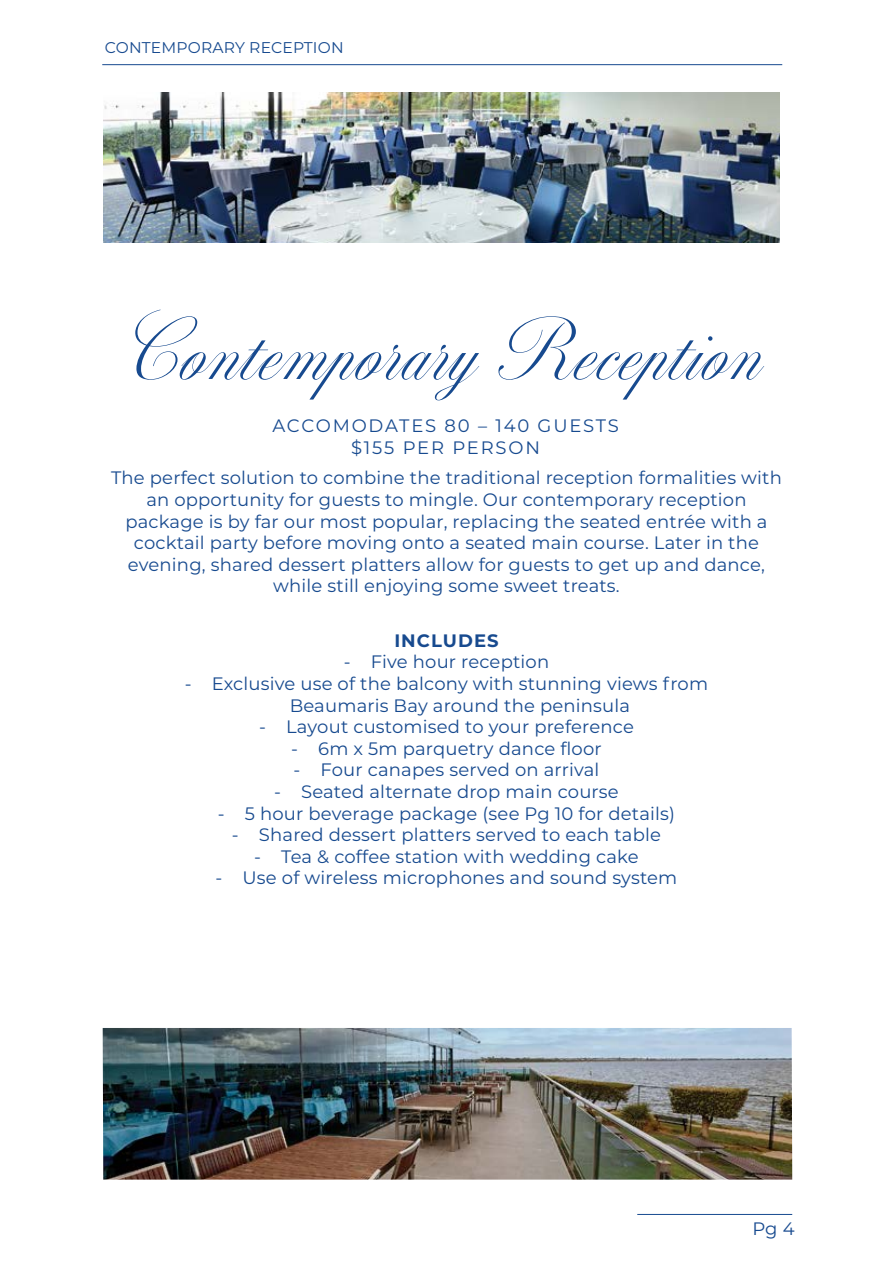
<style>
.page{position:relative;width:893px;height:1263px;background:#fff}
.page>*{position:absolute;margin:0;border:0;box-sizing:border-box;transform-origin:0 0}
.t1{font:82.5px "Altesse Std Regular 64 pt";color:#174a8f}
.t2{font:18px/21.6px "Montserrat";letter-spacing:.01em;color:#174a8f;text-align:center}
.t3{font:18px/21.6px "Montserrat";letter-spacing:.1em;color:#174a8f;text-align:center}
.t4{font:700 18px "Montserrat";letter-spacing:.06em;color:#174a8f}
.t5{font:15.6px "Montserrat";letter-spacing:.01em;color:#174a8f}
</style>
<div class="page">
<hr style="left:637px;top:1214px;width:155px;height:1px;background:#174a8f">
<hr style="left:102px;top:64px;width:680px;height:1px;background:#174a8f">
<img style="left:103px;top:93px;width:676px;height:149px">
<img style="left:103px;top:1028px;width:689px;height:151px">
<p class="t5" style="left:105px;top:37px;width:240px">CONTEMPORARY RECEPTION</p>
<h1 class="t1" style="left:129px;top:300px;width:636px">Contemporary Reception</h1>
<p class="t3" style="left:272px;top:414px;width:348px">ACCOMODATES 80 – 140 GUESTS $155 PER PERSON</p>
<p class="t2" style="left:111px;top:466px;width:672px">The perfect solution to combine the traditional reception formalities with an opportunity for guests to mingle. Our contemporary reception package is by far our most popular, replacing the seated entrée with a cocktail party before moving onto a seated main course. Later in the evening, shared dessert platters allow for guests to get up and dance, while still enjoying some sweet treats.</p>
<p class="t4" style="left:394px;top:627px;width:106px">INCLUDES</p>
<p class="t2" style="left:344px;top:650px;width:207px">- Five hour reception</p>
<p class="t2" style="left:290px;top:672px;width:420px;text-align:left;text-indent:-105px">- Exclusive use of the balcony with stunning views from<br>Beaumaris Bay around the peninsula</p>
<p class="t2" style="left:259px;top:715px;width:376px">- Layout customised to your preference</p>
<p class="t2" style="left:291px;top:737px;width:312px">- 6m x 5m parquetry dance floor</p>
<p class="t2" style="left:293px;top:758px;width:307px">- Four canapes served on arrival</p>
<p class="t2" style="left:274px;top:780px;width:346px">- Seated alternate drop main course</p>
<p class="t2" style="left:218px;top:802px;width:459px">- 5 hour beverage package (see Pg 10 for details)</p>
<p class="t2" style="left:232px;top:823px;width:431px">- Shared dessert platters served to each table</p>
<p class="t2" style="left:254px;top:845px;width:386px">- Tea &amp; coffee station with wedding cake</p>
<p class="t2" style="left:216px;top:866px;width:463px">- Use of wireless microphones and sound system</p>
<p class="t2" style="left:752px;top:1217px;width:44px">Pg 4</p>
</div>
